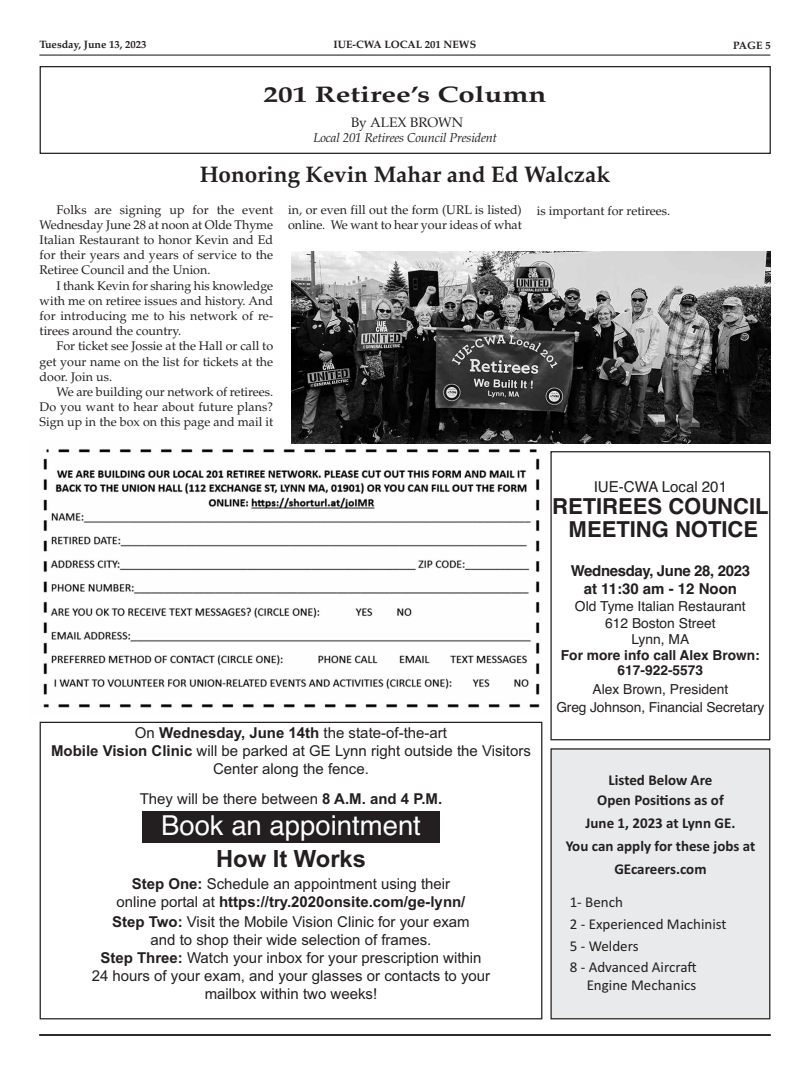
<style>
.page{position:relative;width:810px;height:1080px;background:#fff}
.page>*{position:absolute;margin:0;border:0;box-sizing:border-box;transform-origin:0 0}
.t1{font:27.5px "Helvetica";color:#fff}
.t2{font:700 23.75px "Arial";color:#231f20}
.t3{font:700 22.5px "Palatino";color:#231f20}
.t4{font:700 22.5px "Palatino";color:#231f20;scale:1.3 1}
.t5{font:700 22px/22.6px "Helvetica";color:#231f20;text-align:center}
.t6{font:15px/18px "Arial";color:#231f20;text-align:center}
.t7{font:700 15px/23px "Calibri";color:#231f20;text-align:center}
.t8{font:15px/21.8px "Calibri";color:#231f20}
.t9{font:700 15px/18px "Helvetica";letter-spacing:-.025em;color:#231f20;text-align:center}
.t10{font:15px "Helvetica";color:#231f20}
.t11{font:13.75px/16.5px "Helvetica";color:#231f20;text-align:center}
.t12{font:700 13.75px/15.2px "Helvetica";color:#231f20;text-align:center}
.t13{font:13.75px "Palatino";letter-spacing:-.005em;color:#231f20}
.t14{font:italic 12.88px "Palatino";letter-spacing:-.015em;color:#231f20}
.t15{font:12.5px/15.2px "Palatino";color:#231f20;text-align:justify}
.t16{font:700 10.75px "Palatino";color:#231f20}
.s1{font-weight:700}
</style>
<div class="page">
<hr style="left:39px;top:55px;width:731px;height:1px;background:#231f20">
<hr style="left:39px;top:1034px;width:732px;height:2px;background:#231f20">
<div style="left:550px;top:451px;width:220px;height:289px;border:1px solid #231f20"></div>
<div style="left:40px;top:66px;width:731px;height:88px;border:1px solid #231f20"></div>
<div style="left:552px;top:750px;width:217px;height:268px;background:#e9eaeb"></div>
<div style="left:550px;top:748px;width:220px;height:271px;border:1px solid #231f20"></div>
<div style="left:26px;top:442px;width:517px;height:283px;background:linear-gradient(to right,#fff,#fff)"></div>
<img style="left:28px;top:442px;width:515px;height:275px">
<div style="left:40px;top:722px;width:502px;height:297px;border:1px solid #231f20"></div>
<div style="left:142px;top:811px;width:298px;height:31px;background:#231f20"></div>
<img style="left:291px;top:251px;width:480px;height:192px">
<p class="t16" style="left:39px;top:39px;width:109px">Tuesday, June 13, 2023</p>
<p class="t16" style="left:334px;top:39px;width:144px">IUE-CWA LOCAL 201 NEWS</p>
<p class="t16" style="left:733px;top:41px;width:39px">PAGE 5</p>
<h3 class="t4" style="left:264px;top:84px;width:219px">201 Retiree’s Column</h3>
<p class="t13" style="left:351px;top:115px;width:114px">By ALEx BROWN</p>
<p class="t14" style="left:314px;top:132px;width:185px">Local 201 Retirees Council President</p>
<h3 class="t3" style="left:200px;top:164px;width:412px">Honoring Kevin Mahar and Ed Walczak</h3>
<p class="t15" style="left:40px;top:203px;width:235px;text-indent:17px">Folks are signing up for the event Wednesday June 28 at noon at Olde Thyme Italian Restaurant to honor Kevin and Ed for their years and years of service to the Retiree Council and the Union.</p>
<p class="t15" style="left:40px;top:279px;width:235px;text-indent:17px">I thank Kevin for sharing his knowledge with me on retiree issues and history. And for introducing me to his network of re&shy;tirees around the country.</p>
<p class="t15" style="left:40px;top:340px;width:235px;text-indent:17px">For ticket see Jossie at the Hall or call to get your name on the list for tickets at the door. Join us.</p>
<p class="t15" style="left:40px;top:386px;width:235px;text-indent:17px">We are building our network of retirees.<br>Do you want to hear about future plans?<br>Sign up in the box on this page and mail it</p>
<p class="t15" style="left:288px;top:203px;width:235px">in, or even fill out the form (URL is listed) online. We want to hear your ideas of what</p>
<p class="t15" style="left:537px;top:205px;width:135px">is important for retirees.</p>
<p class="t6" style="left:51px;top:723px;width:481px">On <span class="s1">Wednesday, June 14th</span> the state-of-the-art<br><span class="s1">Mobile Vision Clinic</span> will be parked at GE Lynn right outside the Visitors<br>Center along the fence.</p>
<p class="t6" style="left:140px;top:790px;width:304px">They will be there between <span class="s1">8 A.M. and 4 P.M.</span></p>
<h1 class="t1" style="left:161px;top:809px;width:261px">Book an appointment</h1>
<h2 class="t2" style="left:216px;top:845px;width:151px">How It Works</h2>
<p class="t6" style="left:116px;top:875px;width:351px"><span class="s1">Step One:</span> Schedule an appointment using their online portal at <span class="s1">https://try.2020onsite.com/ge-lynn/</span></p>
<p class="t6" style="left:92px;top:913px;width:400px"><span class="s1">Step Two:</span> Visit the Mobile Vision Clinic for your exam<br>and to shop their wide selection of frames.<br><span class="s1">Step Three:</span> Watch your inbox for your prescription within 24 hours of your exam, and your glasses or contacts to your mailbox within two weeks!</p>
<p class="t10" style="left:594px;top:478px;width:135px">IUE-CWA Local 201</p>
<h3 class="t5" style="left:552px;top:495px;width:218px">RETIREES COUNCIL<br>MEETING NOTICE</h3>
<p class="t9" style="left:571px;top:562px;width:181px">Wednesday, June 28, 2023 at 11:30 am - 12 Noon</p>
<p class="t11" style="left:575px;top:598px;width:172px">Old Tyme Italian Restaurant<br>612 Boston Street<br>Lynn, MA</p>
<p class="t12" style="left:561px;top:647px;width:201px">For more info call Alex Brown:<br>617-922-5573</p>
<p class="t11" style="left:556px;top:680px;width:210px;line-height:18.8px">Alex Brown, President<br>Greg Johnson, Financial Secretary</p>
<p class="t7" style="left:597px;top:769px;width:128px;line-height:20.5px">Listed Below Are<br>Open Positions as of</p>
<p class="t7" style="left:566px;top:812px;width:191px">June 1, 2023 at Lynn GE.<br>You can apply for these jobs at<br>GEcareers.com</p>
<p class="t8" style="left:570px;top:891px;width:158px">1- Bench<br>2 - Experienced Machinist<br>5 - Welders<br>8 - Advanced Aircraft</p>
<p class="t8" style="left:587px;top:974px;width:111px">Engine Mechanics</p>
</div>
